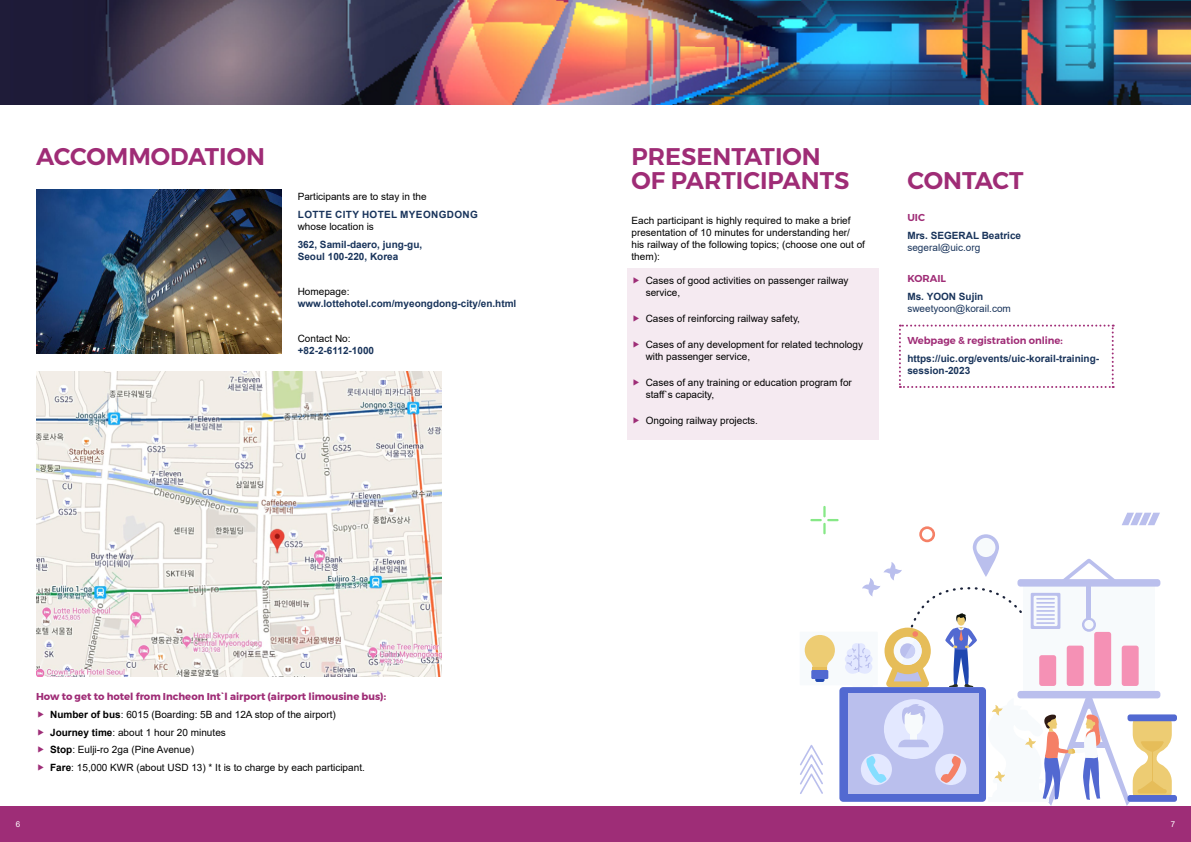
<style>
.page{position:relative;width:1191px;height:842px;background:#fff}
.page>*{position:absolute;margin:0;border:0;box-sizing:border-box;transform-origin:0 0}
.titre{font:600 24px/24px "Montserrat";color:#9f2c76}
.courant{font:10px/12px "Arial";color:#000}
.courant-2{font:700 10px/12px "Arial";color:#19345b}
.sous-titre_violet{font:700 10px "Montserrat";color:#9f2c76}
.courant-3{font:700 10px/12px "Arial";letter-spacing:.035em;color:#19345b}
.sous-titre_violet-2{font:600 10px "Montserrat";color:#9f2c76}
.courant-4{font:10px/12px "Arial";color:#19345b}
.t1{font:8px "Arial";color:#fff}
.s1{font-weight:400;color:#000}
.s2{font-weight:700}
.s3{font-weight:400}
</style>
<div class="page">
<div style="left:0;top:806px;width:1191px;height:36px;background:#9e2d77"></div>
<img style="left:0;top:0;width:1191px;height:105px">
<svg style="left:899px;top:325px;width:214px;height:63px"></svg>
<div style="left:627px;top:268px;width:252px;height:171px;background:#f5eaf1"></div>
<img style="left:36px;top:372px;width:405px;height:304px">
<img style="left:36px;top:190px;width:246px;height:164px">
<svg style="left:1122px;top:513px;width:38px;height:12px"></svg>
<svg style="left:919px;top:526px;width:16px;height:16px"></svg>
<svg style="left:810px;top:506px;width:28px;height:28px"></svg>
<div style="left:1127px;top:795px;width:50px;height:7px;background:#5269d1;border-radius:3px"></div>
<div style="left:1127px;top:714px;width:50px;height:7px;background:#5269d1;border-radius:3px"></div>
<svg style="left:972px;top:534px;width:27px;height:43px"></svg>
<div style="left:976px;top:538px;width:19px;height:19px;background:#f7fafc;border-radius:50%"></div>
<svg style="left:800px;top:559px;width:371px;height:247px"></svg>
<p class="titre" style="left:36px;top:144px;width:230px">ACCOMMODATION</p>
<p class="courant" style="left:298px;top:191px;width:130px">Participants are to stay in the</p>
<p class="courant-3" style="left:298px;top:209px;width:182px">LOTTE CITY HOTEL MYEONGDONG <span class="s1">whose location is</span></p>
<p class="courant-2" style="left:298px;top:238px;width:126px">362, Samil-daero, jung-gu,<br>Seoul 100-220, Korea</p>
<p class="courant-2" style="left:298px;top:286px;width:220px"><span class="s1">Homepage: </span>www.lottehotel.com/myeongdong-city/en.html</p>
<p class="courant-2" style="left:298px;top:333px;width:78px"><span class="s1">Contact No: </span>+82-2-6112-1000</p>
<p class="sous-titre_violet" style="left:36px;top:689px;width:352px">How to get to hotel from Incheon Int`l airport (airport limousine bus):</p>
<p class="courant" style="left:50px;top:708px;width:287px"><span class="s2">Number of bus</span>: 6015 (Boarding: 5B and 12A stop of the airport)</p>
<p class="courant" style="left:50px;top:726px;width:177px"><span class="s2">Journey time</span>: about 1 hour 20 minutes</p>
<p class="courant" style="left:50px;top:744px;width:145px"><span class="s2">Stop</span>: Eulji-ro 2ga (Pine Avenue)</p>
<p class="courant" style="left:50px;top:761px;width:316px"><span class="s2">Fare</span>: 15,000 KWR (about USD 13) * It is to charge by each participant.</p>
<p class="titre" style="left:631px;top:144px;width:219px">PRESENTATION<br>OF PARTICIPANTS</p>
<p class="courant" style="left:631px;top:215px;width:235px">Each participant is highly required to make a brief presentation of 10 minutes for understanding her/ his railway of the following topics; (choose one out of them):</p>
<p class="courant" style="left:645px;top:274px;width:204px">Cases of good activities on passenger railway service,</p>
<p class="courant" style="left:645px;top:312px;width:156px">Cases of reinforcing railway safety,</p>
<p class="courant" style="left:645px;top:338px;width:219px">Cases of any development for related technology with passenger service,</p>
<p class="courant" style="left:645px;top:377px;width:208px">Cases of any training or education program for staff`s capacity,</p>
<p class="courant" style="left:645px;top:415px;width:114px">Ongoing railway projects.</p>
<p class="titre" style="left:907px;top:168px;width:118px">CONTACT</p>
<p class="sous-titre_violet-2" style="left:907px;top:209px;width:19px">UIC</p>
<p class="courant-2" style="left:907px;top:229px;width:115px">Mrs. SEGERAL Beatrice <span class="s3">segeral@uic.org</span></p>
<p class="sous-titre_violet-2" style="left:907px;top:271px;width:40px">KORAIL</p>
<p class="courant-4" style="left:907px;top:290px;width:105px"><span class="s2">Ms. YOON Sujin </span>sweetyoon@korail.com</p>
<p class="sous-titre_violet-2" style="left:907px;top:332px;width:157px">Webpage &amp; registration online:</p>
<p class="courant-2" style="left:907px;top:352px;width:193px">https://uic.org/events/uic-korail-training&shy;session-2023</p>
<p class="t1" style="left:16px;top:818px;width:6px">6</p>
<p class="t1" style="left:1170px;top:818px;width:6px">7</p>
</div>
